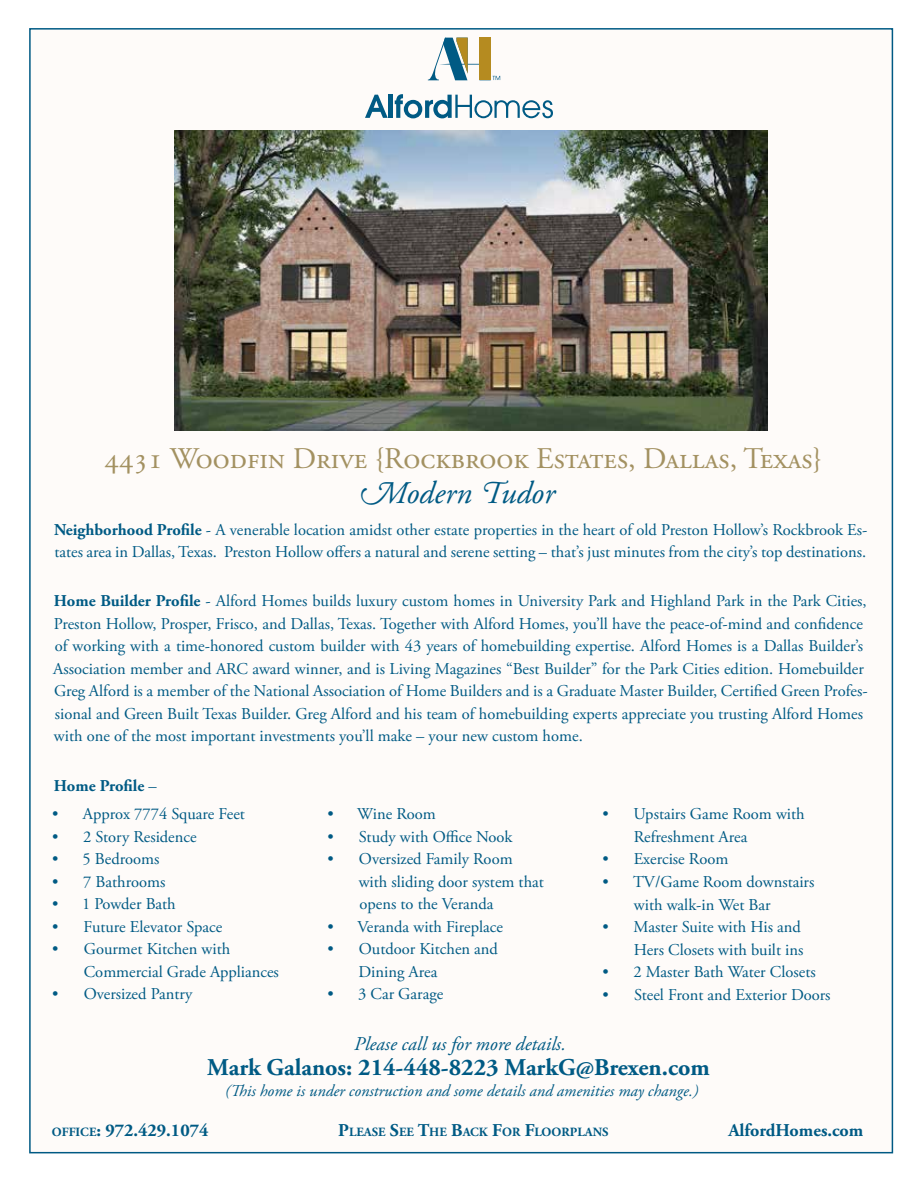
<style>
.page{position:relative;width:918px;height:1188px;background:#fff}
.page>*{position:absolute;margin:0;border:0;box-sizing:border-box;transform-origin:0 0}
.t1{font:italic 31.5px "Adobe Garamond Pro";color:#005a84}
.t2{font:30px "Adobe Garamond Pro";color:#a39161}
.t3{font:700 24px "Adobe Garamond Pro";color:#005a84}
.t4{font:italic 19.5px "Adobe Garamond Pro";color:#005a84}
.t5{font:700 18px "Adobe Garamond Pro";color:#005a84}
.t6{font:700 18px "Adobe Garamond Pro";color:#005a84}
.t7{font:16.5px/22.5px "Adobe Garamond Pro";color:#005a84}
.t8{font:italic 16.5px "Adobe Garamond Pro";color:#005a84}
.t9{font:700 16.5px "Adobe Garamond Pro";color:#005a84}
.t10{font:700 12.6px "Adobe Garamond Pro";color:#005a84}
.s1{font-weight:700}
.s2{font-weight:400}
.s3{font-size:12.6px}
.s4{font-size:18px}
</style>
<div class="page">
<div style="left:29px;top:28px;width:864px;height:1125px;background:#fefbf9;border:2px solid #005a84"></div>
<img style="left:174px;top:131px;width:594px;height:300px">
<svg style="left:365px;top:95px;width:23px;height:23px"></svg>
<div style="left:388px;top:95px;width:5px;height:23px;background:#005a84"></div>
<svg style="left:395px;top:94px;width:158px;height:24px"></svg>
<svg style="left:428px;top:38px;width:72px;height:42px"></svg>
<h2 class="t2" style="left:104px;top:441px;width:720px">4431 Woodfin Drive {Rockbrook Estates, Dallas, Texas}</h2>
<h1 class="t1" style="left:359px;top:474px;width:197px">Modern Tudor</h1>
<p class="t7" style="left:54px;top:519px;width:815px"><span class="s1">Neighborhood Profile</span> - A venerable location amidst other estate properties in the heart of old Preston Hollow’s Rockbrook Es&shy;tates area in Dallas, Texas. Preston Hollow offers a natural and serene setting – that’s just minutes from the city’s top destinations.</p>
<p class="t7" style="left:53px;top:591px;width:816px"><span class="s1">Home Builder Profile</span> - Alford Homes builds luxury custom homes in University Park and Highland Park in the Park Cities, Preston Hollow, Prosper, Frisco, and Dallas, Texas. Together with Alford Homes, you’ll have the peace-of-mind and confidence of working with a time-honored custom builder with 43 years of homebuilding expertise. Alford Homes is a Dallas Builder’s Association member and ARC award winner, and is Living Magazines “Best Builder” for the Park Cities edition. Homebuilder Greg Alford is a member of the National Association of Home Builders and is a Graduate Master Builder, Certified Green Profes&shy;sional and Green Built Texas Builder. Greg Alford and his team of homebuilding experts appreciate you trusting Alford Homes with one of the most important investments you’ll make – your new custom home.</p>
<p class="t9" style="left:54px;top:776px;width:104px">Home Profile <span class="s2">–</span></p>
<p class="t7" style="left:52px;top:803px;width:194px">• Approx 7774 Square Feet</p>
<p class="t7" style="left:52px;top:826px;width:146px">• 2 Story Residence</p>
<p class="t7" style="left:52px;top:849px;width:109px">• 5 Bedrooms</p>
<p class="t7" style="left:52px;top:871px;width:115px">• 7 Bathrooms</p>
<p class="t7" style="left:52px;top:894px;width:125px">• 1 Powder Bath</p>
<p class="t7" style="left:52px;top:916px;width:171px">• Future Elevator Space</p>
<p class="t7" style="left:84px;top:939px;width:197px;text-indent:-32px">• Gourmet Kitchen with<br>Commercial Grade Appliances</p>
<p class="t7" style="left:52px;top:984px;width:142px">• Oversized Pantry</p>
<p class="t7" style="left:327px;top:804px;width:110px">• Wine Room</p>
<p class="t7" style="left:327px;top:826px;width:187px">• Study with Office Nook</p>
<p class="t7" style="left:359px;top:849px;width:187px;text-indent:-31px">• Oversized Family Room with sliding door system that opens to the Veranda</p>
<p class="t7" style="left:327px;top:916px;width:177px">• Veranda with Fireplace</p>
<p class="t7" style="left:359px;top:939px;width:141px;text-indent:-31px">• Outdoor Kitchen and<br>Dining Area</p>
<p class="t7" style="left:327px;top:984px;width:117px">• 3 Car Garage</p>
<p class="t7" style="left:634px;top:804px;width:172px;text-indent:-31px">• Upstairs Game Room with<br>Refreshment Area</p>
<p class="t7" style="left:603px;top:849px;width:127px">• Exercise Room</p>
<p class="t7" style="left:634px;top:871px;width:182px;text-indent:-31px">• TV/Game Room downstairs with walk-in Wet Bar</p>
<p class="t7" style="left:603px;top:916px;width:202px;text-align:right">• Master Suite with His and<br>Hers Closets with built ins</p>
<p class="t7" style="left:603px;top:961px;width:215px">• 2 Master Bath Water Closets</p>
<p class="t7" style="left:603px;top:984px;width:230px">• Steel Front and Exterior Doors</p>
<p class="t4" style="left:354px;top:1032px;width:213px">Please call us for more details.</p>
<h3 class="t3" style="left:207px;top:1054px;width:504px">Mark Galanos: 214-448-8223 MarkG@Brexen.com</h3>
<p class="t8" style="left:225px;top:1080px;width:475px">(This home is under construction and some details and amenities may change.)</p>
<p class="t5" style="left:52px;top:1120px;width:158px"><span class="s3">OFFICE</span>: 972.429.1074</p>
<p class="t10" style="left:338px;top:1124px;width:272px"><span class="s4">P</span>LEASE <span class="s4">S</span>EE <span class="s4">T</span>HE <span class="s4">B</span>ACK <span class="s4">F</span>OR <span class="s4">F</span>LOORPLANS</p>
<p class="t6" style="left:728px;top:1120px;width:137px">AlfordHomes.com</p>
</div>
